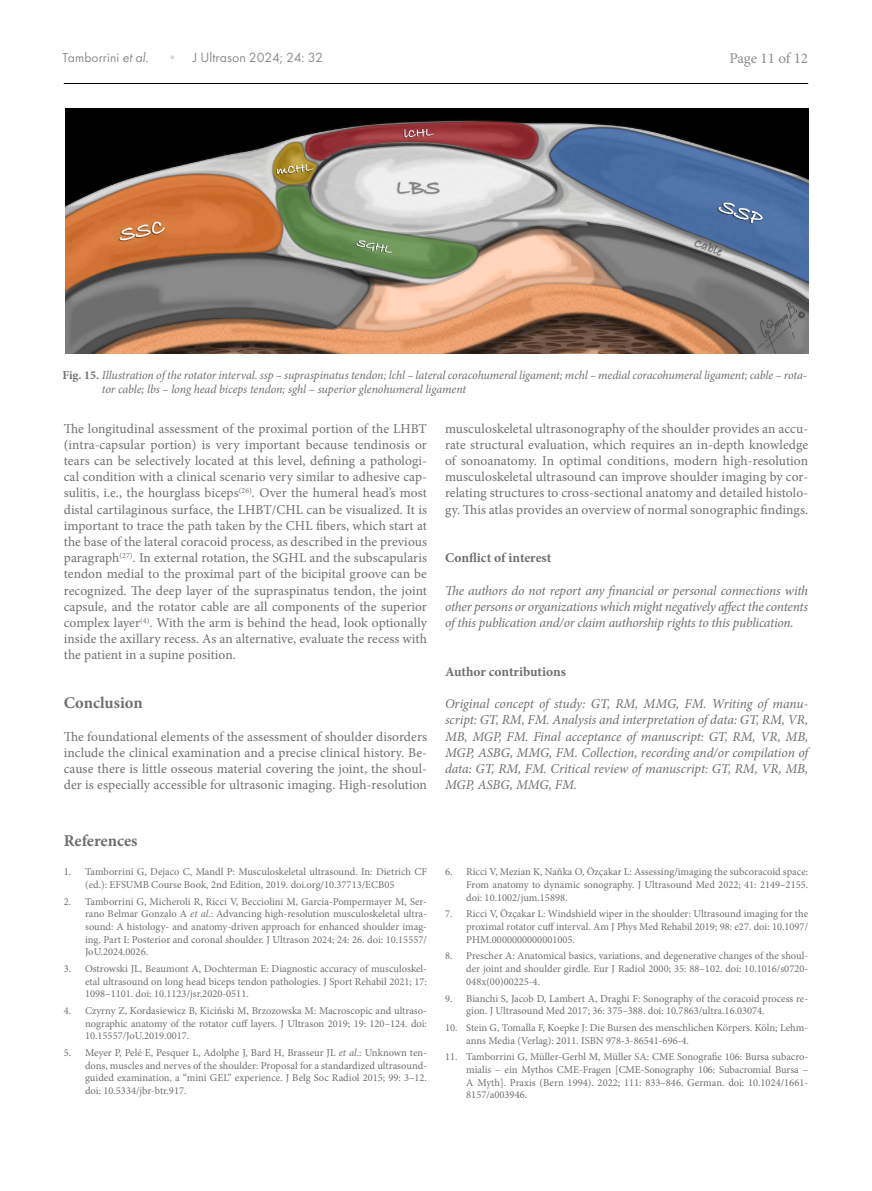
<style>
.page{position:relative;width:872px;height:1191px;background:#fff}
.page>*{position:absolute;margin:0;border:0;box-sizing:border-box;transform-origin:0 0}
.t1{font:700 16.5px "Minion Pro";letter-spacing:-.005em;color:#706f6f}
.t2{font:15px "Minion Pro";letter-spacing:-.005em;color:#706f6f}
.t3{font:13.8px "Futura PT";color:#706f6f}
.t4{font:13.5px/16.2px "Minion Pro";letter-spacing:.005em;color:#706f6f;text-align:justify}
.t5{font:italic 13.5px/16.2px "Minion Pro";letter-spacing:-.015em;color:#706f6f;text-align:justify}
.t6{font:700 13.5px "Minion Pro";letter-spacing:-.005em;color:#706f6f}
.t7{font:italic 12px/14.4px "Minion Pro";letter-spacing:-.01em;color:#706f6f}
.t8{font:10.5px/12.6px "Minion Pro";color:#706f6f;text-align:justify}
.s1{font-size:13.5px}
.s2{font-style:italic}
.s3{color:#cfcece}
.s4{font-weight:700;font-style:normal}
</style>
<div class="page">
<hr style="left:64px;top:83px;width:744px;height:1px;background:#000">
<img style="left:65px;top:108px;width:743px;height:245px">
<h3 class="t3" style="left:63px;top:49px;width:262px"><span class="s1">Tamborrini</span> <span class="s2">et al.</span> <span class="s3">•</span> J Ultrason 2024; 24: 32</h3>
<h2 class="t2" style="left:729px;top:48px;width:80px">Page 11 of 12</h2>
<p class="t7" style="left:102px;top:368px;width:706px;text-indent:-39px"><span class="s4">Fig. 15.</span> Illustration of the rotator interval. ssp – supraspinatus tendon; lchl – lateral coracohumeral ligament; mchl – medial coracohumeral ligament; cable – rota&shy;tor cable; lbs – long head biceps tendon; sghl – superior glenohumeral ligament</p>
<p class="t4" style="left:64px;top:420px;width:365px">The longitudinal assessment of the proximal portion of the LHBT (intra-capsular portion) is very important because tendinosis or tears can be selectively located at this level, defining a pathologi&shy;cal condition with a clinical scenario very similar to adhesive cap&shy;sulitis, i.e., the hourglass biceps<sup>(26)</sup>. Over the humeral head’s most distal cartilaginous surface, the LHBT/CHL can be visualized. It is important to trace the path taken by the CHL fibers, which start at the base of the lateral coracoid process, as described in the previous paragraph<sup>(27)</sup>. In external rotation, the SGHL and the subscapularis tendon medial to the proximal part of the bicipital groove can be recognized. The deep layer of the supraspinatus tendon, the joint capsule, and the rotator cable are all components of the superior complex layer<sup>(4)</sup>. With the arm is behind the head, look optionally inside the axillary recess. As an alternative, evaluate the recess with the patient in a supine position.</p>
<h1 class="t1" style="left:64px;top:691px;width:81px">Conclusion</h1>
<p class="t4" style="left:64px;top:728px;width:365px">The foundational elements of the assessment of shoulder disorders include the clinical examination and a precise clinical history. Be&shy;cause there is little osseous material covering the joint, the shoul&shy;der is especially accessible for ultrasonic imaging. High-resolution</p>
<h1 class="t1" style="left:64px;top:828px;width:75px">References</h1>
<p class="t8" style="left:85px;top:865px;width:343px;text-indent:-21px">1. Tamborrini G, Dejaco C, Mandl P: Musculoskeletal ultrasound. In: Dietrich CF (ed.): EFSUMB Course Book, 2nd Edition, 2019. doi.org/10.37713/ECB05</p>
<p class="t8" style="left:85px;top:895px;width:343px;text-indent:-21px">2. Tamborrini G, Micheroli R, Ricci V, Becciolini M, Garcia-Pompermayer M, Ser&shy;rano Belmar Gonzalo A <span class="s2">et al</span>.: Advancing high-resolution musculoskeletal ultra&shy;sound: A histology- and anatomy-driven approach for enhanced shoulder imag&shy;ing. Part I: Posterior and coronal shoulder. J Ultrason 2024; 24: 26. doi: 10.15557/ JoU.2024.0026.</p>
<p class="t8" style="left:85px;top:962px;width:343px;text-indent:-21px">3. Ostrowski JL, Beaumont A, Dochterman E: Diagnostic accuracy of musculoskel&shy;etal ultrasound on long head biceps tendon pathologies. J Sport Rehabil 2021; 17:<br>1098–1101. doi: 10.1123/jsr.2020-0511.</p>
<p class="t8" style="left:85px;top:1004px;width:343px;text-indent:-21px">4. Czyrny Z, Kordasiewicz B, Kiciński M, Brzozowska M: Macroscopic and ultraso&shy;nographic anatomy of the rotator cuff layers. J Ultrason 2019; 19: 120–124. doi:<br>10.15557/JoU.2019.0017.</p>
<p class="t8" style="left:85px;top:1046px;width:343px;text-indent:-21px">5. Meyer P, Pelé E, Pesquer L, Adolphe J, Bard H, Brasseur JL <span class="s2">et al</span>.: Unknown ten&shy;dons, muscles and nerves of the shoulder: Proposal for a standardized ultrasound&shy;guided examination, a “mini GEL” experience. J Belg Soc Radiol 2015; 99: 3–12. doi: 10.5334/jbr-btr.917.</p>
<p class="t4" style="left:445px;top:420px;width:365px">musculoskeletal ultrasonography of the shoulder provides an accu&shy;rate structural evaluation, which requires an in-depth knowledge of sonoanatomy. In optimal conditions, modern high-resolution musculoskeletal ultrasound can improve shoulder imaging by cor&shy;relating structures to cross-sectional anatomy and detailed histolo&shy;gy. This atlas provides an overview of normal sonographic findings.</p>
<p class="t6" style="left:445px;top:548px;width:108px">Conflict of interest</p>
<p class="t5" style="left:445px;top:582px;width:365px">The authors do not report any financial or personal connections with other persons or organizations which might negatively affect the contents of this publication and/or claim authorship rights to this publication.</p>
<p class="t6" style="left:445px;top:662px;width:122px">Author contributions</p>
<p class="t5" style="left:445px;top:695px;width:365px">Original concept of study: GT, RM, MMG, FM. Writing of manu&shy;script: GT, RM, FM. Analysis and interpretation of data: GT, RM, VR, MB, MGP, FM. Final acceptance of manuscript: GT, RM, VR, MB, MGP, ASBG, MMG, FM. Collection, recording and/or compilation of data: GT, RM, FM. Critical review of manuscript: GT, RM, VR, MB, MGP, ASBG, MMG, FM.</p>
<p class="t8" style="left:466px;top:865px;width:343px;text-indent:-21px">6. Ricci V, Mezian K, Naňka O, Özçakar L: Assessing/imaging the subcoracoid space:<br>From anatomy to dynamic sonography. J Ultrasound Med 2022; 41: 2149–2155. doi: 10.1002/jum.15898.</p>
<p class="t8" style="left:466px;top:907px;width:343px;text-indent:-21px">7. Ricci V, Özçakar L: Windshield wiper in the shoulder: Ultrasound imaging for the proximal rotator cuff interval. Am J Phys Med Rehabil 2019; 98: e27. doi: 10.1097/ PHM.0000000000001005.</p>
<p class="t8" style="left:466px;top:949px;width:343px;text-indent:-21px">8. Prescher A: Anatomical basics, variations, and degenerative changes of the shoul&shy;der joint and shoulder girdle. Eur J Radiol 2000; 35: 88–102. doi: 10.1016/s0720- 048x(00)00225-4.</p>
<p class="t8" style="left:466px;top:992px;width:343px;text-indent:-21px">9. Bianchi S, Jacob D, Lambert A, Draghi F: Sonography of the coracoid process re&shy;gion. J Ultrasound Med 2017; 36: 375–388. doi: 10.7863/ultra.16.03074.</p>
<p class="t8" style="left:466px;top:1021px;width:343px;text-indent:-21px">10. Stein G, Tomalla F, Koepke J: Die Bursen des menschlichen Körpers. Köln; Lehm&shy;anns Media (Verlag): 2011. ISBN 978-3-86541-696-4.</p>
<p class="t8" style="left:466px;top:1050px;width:343px;text-indent:-21px">11. Tamborrini G, Müller-Gerbl M, Müller SA: CME Sonografie 106: Bursa subacro&shy;mialis – ein Mythos CME-Fragen [CME-Sonography 106: Subacromial Bursa – A Myth]. Praxis (Bern 1994). 2022; 111: 833–846. German. doi: 10.1024/1661- 8157/a003946.</p>
</div>
